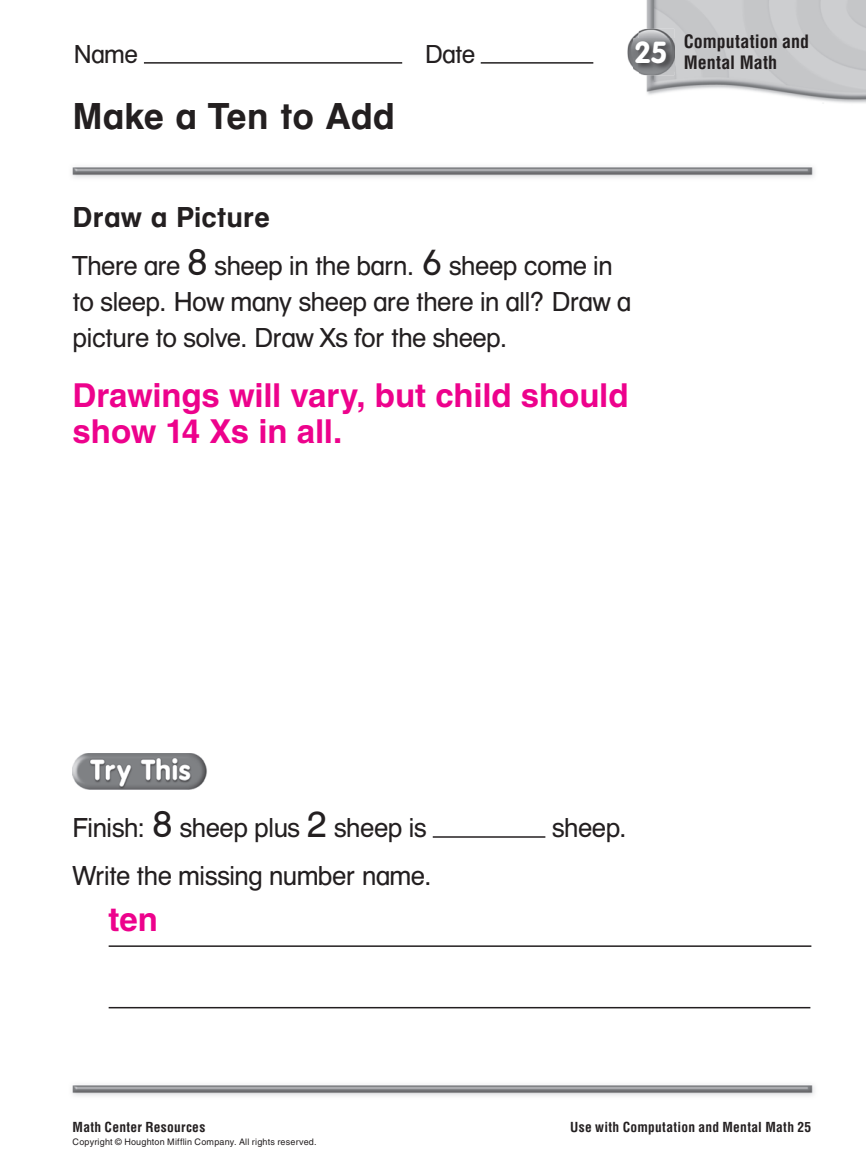
<style>
.page{position:relative;width:866px;height:1176px;background:#fff}
.page>*{position:absolute;margin:0;border:0;box-sizing:border-box;transform-origin:0 0}
.t1{font:39px "HMNJ Helvetica Bld";letter-spacing:-.005em;color:#231f20}
.t2{font:700 33px/36px "Helvetica";letter-spacing:-.005em;color:#ed028c}
.t3{font:30px "HMNJ Helvetica Bld";color:#231f20}
.t4{font:28.5px/36px "HMNJ Helvetica";color:#231f20}
.t5{font:27px "HMNJ Helvetica";letter-spacing:.005em;color:#231f20}
.t6{font:700 condensed 18px/21px "Helvetica";color:#231f20}
.t7{font:700 condensed 13.5px "Helvetica";letter-spacing:.02em;color:#231f20}
.t8{font:9px "Helvetica";letter-spacing:.02em;color:#231f20}
.s1{font-size:39px}
</style>
<div class="page">
<img style="left:72px;top:1085px;width:743px;height:11px">
<img style="left:72px;top:167px;width:743px;height:11px">
<img style="left:644px;top:0;width:221px;height:104px">
<img style="left:627px;top:29px;width:46px;height:46px">
<img style="left:633px;top:38px;width:41px;height:34px">
<img style="left:73px;top:753px;width:134px;height:36px">
<hr style="left:432px;top:836px;width:113px;height:1px;background:#231f20">
<hr style="left:109px;top:945px;width:702px;height:2px;background:#231f20">
<hr style="left:109px;top:1007px;width:701px;height:1px;background:#231f20">
<hr style="left:144px;top:62px;width:258px;height:2px;background:#231f20">
<hr style="left:480px;top:62px;width:113px;height:2px;background:#231f20">
<p class="t5" style="left:74px;top:38px;width:65px">Name</p>
<p class="t5" style="left:425px;top:38px;width:51px">Date</p>
<p class="t1" style="left:73px;top:93px;width:324px">Make a Ten to Add</p>
<p class="t6" style="left:634px;top:33px;width:176px;text-indent:49px">Computation and<br><sup>25</sup> Mental Math</p>
<p class="t3" style="left:73px;top:199px;width:199px">Draw a Picture</p>
<p class="t4" style="left:73px;top:247px;width:559px">There are <span class="s1">8</span> sheep in the barn. <span class="s1">6</span> sheep come in to sleep. How many sheep are there in all? Draw a picture to solve. Draw Xs for the sheep.</p>
<p class="t2" style="left:73px;top:381px;width:557px">Drawings will vary, but child should show 14 Xs in all.</p>
<p class="t4" style="left:73px;top:809px;width:355px">Finish: <span class="s1">8</span> sheep plus <span class="s1">2</span> sheep is</p>
<p class="t4" style="left:551px;top:809px;width:77px">sheep.</p>
<p class="t4" style="left:73px;top:857px;width:361px">Write the missing number name.</p>
<p class="t2" style="left:109px;top:905px;width:51px">ten</p>
<p class="t7" style="left:73px;top:1121px;width:134px">Math Center Resources</p>
<p class="t8" style="left:73px;top:1139px;width:245px">Copyright © Houghton Mifflin Company. All rights reserved.</p>
<p class="t7" style="left:570px;top:1121px;width:242px">Use with Computation and Mental Math 25</p>
</div>
